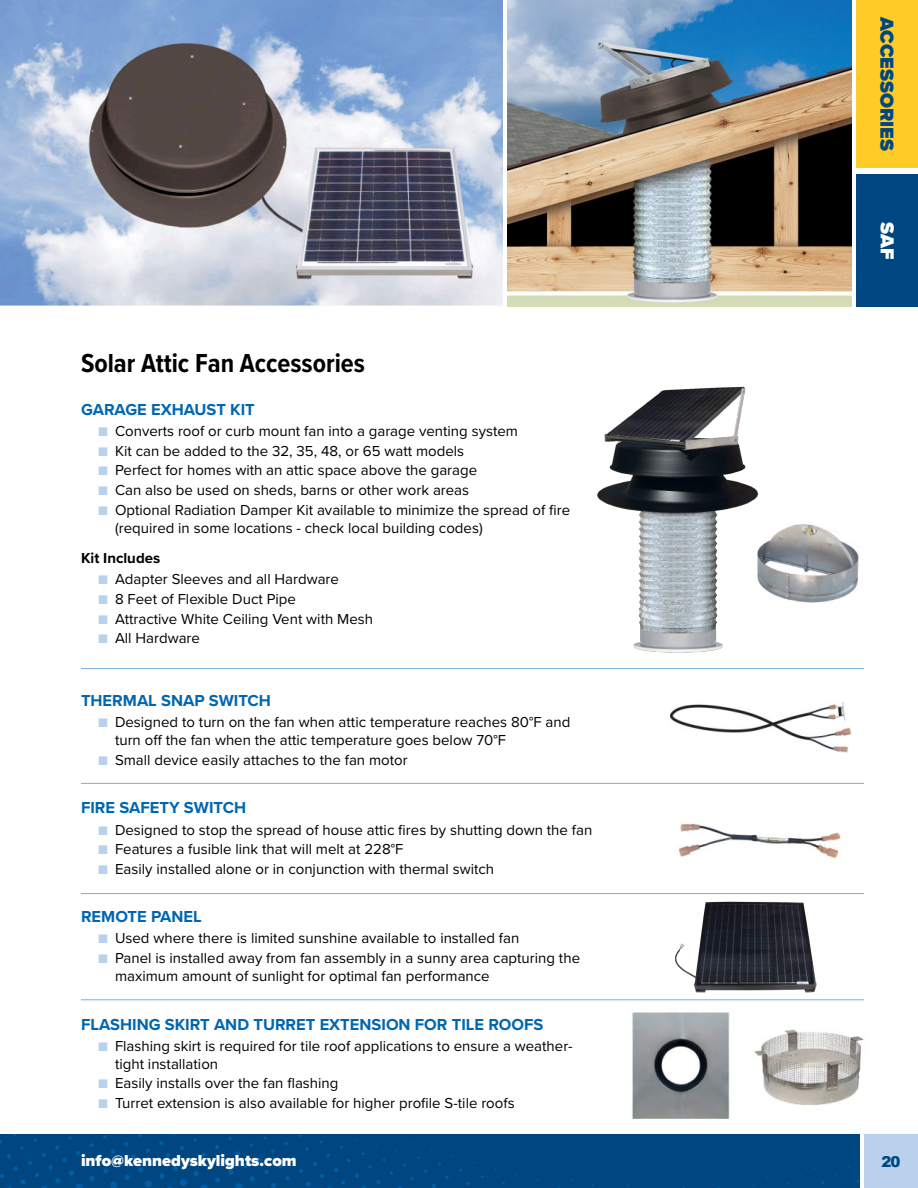
<style>
.page{position:relative;width:918px;height:1188px;background:#fff}
.page>*{position:absolute;margin:0;border:0;box-sizing:border-box;transform-origin:0 0}
.model_header{font:700 27px "Proxima Nova Cond";color:#000}
.side_header{font:900 19.5px "Proxima Nova";color:#004781}
.side_header-2{font:900 19.5px "Proxima Nova";color:#fff}
.subhead_blue{font:700 16.5px "Proxima Nova";color:#0066b2}
.t1{font:900 16.5px "Proxima Nova";color:#fff}
.t2{font:15px/18px "Proxima Nova";color:#000}
.subhead_blue-2{font:700 15px "Proxima Nova";color:#000}
.t3{font:900 15px "Arial";color:#004781}
.s1{color:#bad1ed}
</style>
<div class="page">
<div style="left:0;top:1134px;width:859px;height:54px;background:#004781"></div>
<svg style="left:0;top:1134px;width:475px;height:54px"></svg>
<div style="left:864px;top:1134px;width:54px;height:54px;background:#bad1ed"></div>
<img style="left:508px;top:0;width:343px;height:307px">
<img style="left:0;top:0;width:502px;height:305px">
<div style="left:856px;top:0;width:62px;height:168px;background:#ffcb26"></div>
<div style="left:856px;top:174px;width:62px;height:133px;background:#004781"></div>
<img style="left:679px;top:823px;width:162px;height:36px">
<img style="left:632px;top:1012px;width:98px;height:107px">
<img style="left:773px;top:524px;width:86px;height:79px">
<img style="left:671px;top:703px;width:180px;height:49px">
<img style="left:754px;top:1029px;width:110px;height:76px">
<img style="left:597px;top:386px;width:176px;height:267px">
<hr style="left:81px;top:668px;width:783px;height:1px;background:#7bafde">
<hr style="left:81px;top:783px;width:783px;height:1px;background:#7bafde">
<hr style="left:81px;top:893px;width:783px;height:1px;background:#7bafde">
<hr style="left:81px;top:999px;width:783px;height:1px;background:#7bafde">
<img style="left:675px;top:901px;width:142px;height:92px">
<p class="side_header" style="left:901px;top:17px;width:135px;rotate:90deg">ACCESSORIES</p>
<p class="model_header" style="left:81px;top:343px;width:285px">Solar Attic Fan Accessories</p>
<p class="subhead_blue" style="left:81px;top:397px;width:175px">GARAGE EXHAUST KIT</p>
<p class="t2" style="left:98px;top:421px;width:421px"><span class="s1">■</span> Converts roof or curb mount fan into a garage venting system</p>
<p class="t2" style="left:98px;top:441px;width:367px"><span class="s1">■</span> Kit can be added to the 32, 35, 48, or 65 watt models</p>
<p class="t2" style="left:98px;top:461px;width:380px"><span class="s1">■</span> Perfect for homes with an attic space above the garage</p>
<p class="t2" style="left:98px;top:480px;width:372px"><span class="s1">■</span> Can also be used on sheds, barns or other work areas</p>
<p class="t2" style="left:115px;top:500px;width:457px;text-indent:-17px"><span class="s1">■</span> Optional Radiation Damper Kit available to minimize the spread of fire (required in some locations - check local building codes)</p>
<p class="subhead_blue-2" style="left:81px;top:547px;width:81px">Kit Includes</p>
<p class="t2" style="left:98px;top:570px;width:242px"><span class="s1">■</span> Adapter Sleeves and all Hardware</p>
<p class="t2" style="left:98px;top:589px;width:199px"><span class="s1">■</span> 8 Feet of Flexible Duct Pipe</p>
<p class="t2" style="left:98px;top:609px;width:276px"><span class="s1">■</span> Attractive White Ceiling Vent with Mesh</p>
<p class="t2" style="left:98px;top:629px;width:103px"><span class="s1">■</span> All Hardware</p>
<p class="subhead_blue" style="left:81px;top:688px;width:192px">THERMAL SNAP SWITCH</p>
<p class="t2" style="left:115px;top:713px;width:457px;text-indent:-17px"><span class="s1">■</span> Designed to turn on the fan when attic temperature reaches 80°F and turn off the fan when the attic temperature goes below 70°F</p>
<p class="t2" style="left:98px;top:750px;width:311px"><span class="s1">■</span> Small device easily attaches to the fan motor</p>
<p class="subhead_blue" style="left:81px;top:796px;width:167px">FIRE SAFETY SWITCH</p>
<p class="t2" style="left:98px;top:820px;width:495px"><span class="s1">■</span> Designed to stop the spread of house attic fires by shutting down the fan</p>
<p class="t2" style="left:98px;top:840px;width:307px"><span class="s1">■</span> Features a fusible link that will melt at 228°F</p>
<p class="t2" style="left:98px;top:859px;width:397px"><span class="s1">■</span> Easily installed alone or in conjunction with thermal switch</p>
<p class="subhead_blue" style="left:81px;top:904px;width:122px">REMOTE PANEL</p>
<p class="t2" style="left:98px;top:929px;width:423px"><span class="s1">■</span> Used where there is limited sunshine available to installed fan</p>
<p class="t2" style="left:115px;top:948px;width:467px;text-indent:-17px"><span class="s1">■</span> Panel is installed away from fan assembly in a sunny area capturing the maximum amount of sunlight for optimal fan performance</p>
<p class="subhead_blue" style="left:81px;top:1012px;width:464px">FLASHING SKIRT AND TURRET EXTENSION FOR TILE ROOFS</p>
<p class="t2" style="left:115px;top:1036px;width:459px;text-indent:-17px"><span class="s1">■</span> Flashing skirt is required for tile roof applications to ensure a weather&shy;tight installation</p>
<p class="t2" style="left:98px;top:1074px;width:242px"><span class="s1">■</span> Easily installs over the fan flashing</p>
<p class="t2" style="left:98px;top:1093px;width:418px"><span class="s1">■</span> Turret extension is also available for higher profile S-tile roofs</p>
<p class="side_header-2" style="left:902px;top:222px;width:39px;rotate:90deg">SAF</p>
<p class="t1" style="left:81px;top:1148px;width:217px">info@kennedyskylights.com</p>
<p class="t3" style="left:881px;top:1151px;width:21px">20</p>
</div>
